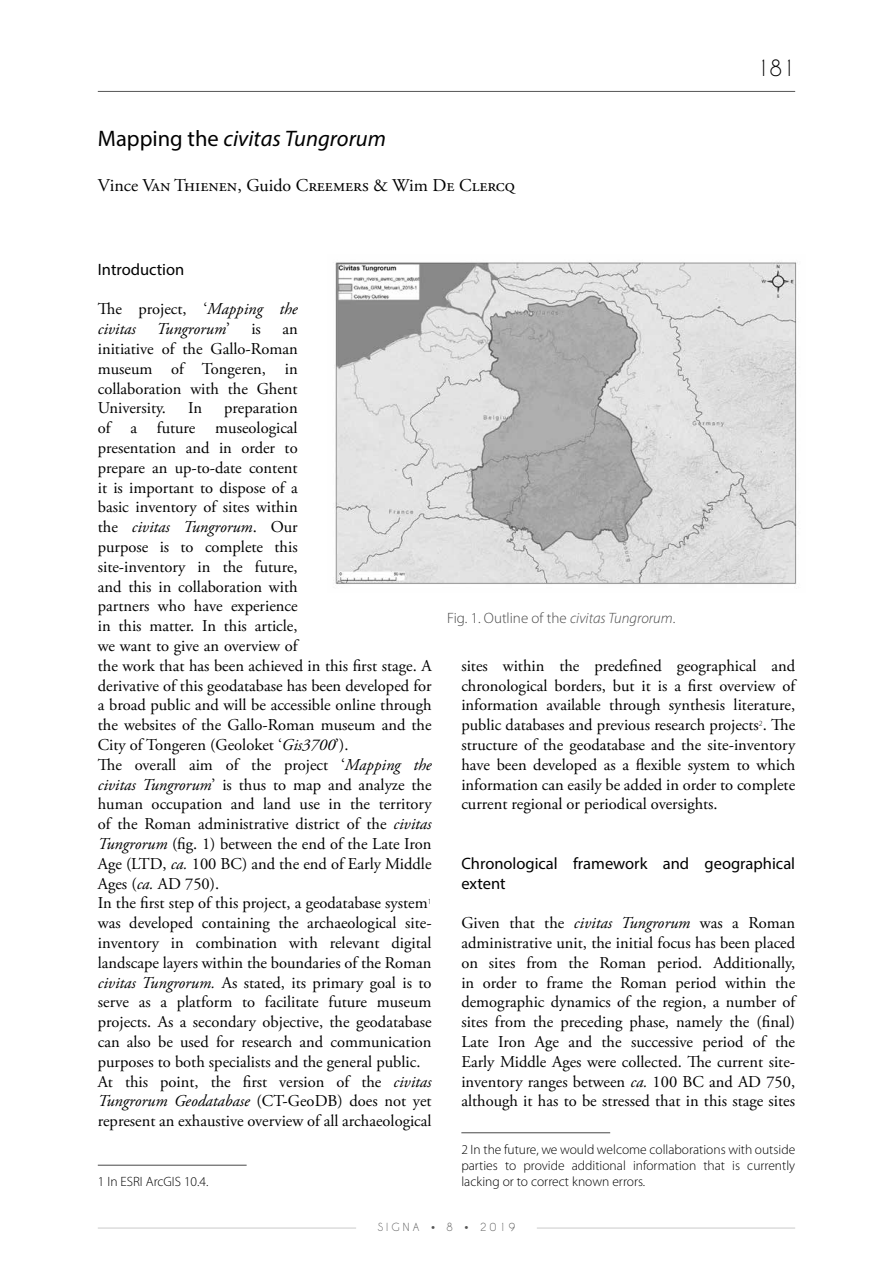
<style>
.page{position:relative;width:893px;height:1263px;background:#fff}
.page>*{position:absolute;margin:0;border:0;box-sizing:border-box;transform-origin:0 0}
.t1{font:italic 22.5px "Myriad Pro";color:#000}
.t2{font:21px "Caviar Dreams";color:#000}
.t3{font:18px "Adobe Garamond Pro";color:#000}
.t4{font:16.5px/19.8px "Adobe Garamond Pro";color:#000;text-align:justify}
.t5{font:16.5px/19.8px "Myriad Pro";color:#000}
.t6{font:italic 16.5px/19.8px "Adobe Garamond Pro";color:#000}
.t7{font:300 15px "Myriad Pro";color:#484848}
.t8{font:300 13.5px/16.2px "Myriad Pro";color:#000;text-align:justify}
.t9{font:10.5px "Caviar Dreams";letter-spacing:.3em;color:#555}
.s1{font-style:normal}
.s2{font-style:italic}
.s3{font-family:"Adobe Garamond Pro"}
</style>
<div class="page">
<hr style="left:98px;top:1165px;width:149px;height:1px;background:#484848">
<hr style="left:461px;top:1132px;width:149px;height:1px;background:#484848">
<img style="left:333px;top:261px;width:464px;height:324px">
<hr style="left:98px;top:1228px;width:258px;height:1px;background:#cbcbcb">
<hr style="left:537px;top:1228px;width:258px;height:1px;background:#cbcbcb">
<hr style="left:98px;top:91px;width:697px;height:1px;background:#555">
<h1 class="t1" style="left:98px;top:124px;width:290px"><span class="s1">Mapping the</span> civitas Tungrorum</h1>
<p class="t3" style="left:98px;top:174px;width:419px">Vince Van Thienen, Guido Creemers &amp; Wim De Clercq</p>
<p class="t2" style="left:757px;top:57px;width:40px">181</p>
<p class="t5" style="left:98px;top:259px;width:88px">Introduction</p>
<p class="t6" style="left:98px;top:300px;width:201px"><span class="s1">The project, ‘</span>Mapping the civitas Tungrorum<span class="s1">’</span></p>
<p class="t4" style="left:251px;top:320px;width:11px">is</p>
<p class="t4" style="left:98px;top:320px;width:201px;text-indent:185px">an initiative of the Gallo-Roman museum of Tongeren, in collaboration with the Ghent University.</p>
<p class="t4" style="left:188px;top:399px;width:16px">In</p>
<p class="t4" style="left:98px;top:399px;width:335px;text-align:left;text-indent:126px">preparation<br>of a future museological<br>presentation and in order to<br>prepare an up-to-date content<br>it is important to dispose of a<br>basic inventory of sites within<br>the <span class="s2">civitas Tungrorum</span>. Our<br>purpose is to complete this<br>site-inventory in the future,<br>and this in collaboration with<br>partners who have experience<br>in this matter. In this article,<br>we want to give an overview of<br>the work that has been achieved in this first stage. A derivative of this geodatabase has been developed for a broad public and will be accessible online through the websites of the Gallo-Roman museum and the City of Tongeren (Geoloket ‘<span class="s2">Gis3700</span>’).<br>The overall aim of the project ‘<span class="s2">Mapping the civitas Tungrorum</span>’ is thus to map and analyze the human occupation and land use in the territory of the Roman administrative district of the <span class="s2">civitas Tungrorum</span> (fig. 1) between the end of the Late Iron Age (LTD, <span class="s2">ca.</span> 100 BC) and the end of Early Middle Ages (<span class="s2">ca.</span> AD 750).<br>In the first step of this project, a geodatabase system<sup>1 </sup>was developed containing the archaeological site&shy;inventory in combination with relevant digital landscape layers within the boundaries of the Roman <span class="s2">civitas Tungrorum.</span> As stated, its primary goal is to serve as a platform to facilitate future museum projects. As a secondary objective, the geodatabase can also be used for research and communication purposes to both specialists and the general public.<br>At this point, the first version of the <span class="s2">civitas Tungrorum Geodatabase</span> (CT-GeoDB) does not yet represent an exhaustive overview of all archaeological</p>
<p class="t8" style="left:98px;top:1174px;width:112px">1 In ESRI ArcGIS 10.4.</p>
<p class="t7" style="left:447px;top:608px;width:229px">Fig. 1. Outline of the <span class="s2">civitas Tungrorum</span>.</p>
<p class="t4" style="left:461px;top:656px;width:337px">sites within the predefined geographical and chronological borders, but it is a first overview of information available through synthesis literature, public databases and previous research projects<sup>2</sup>. The structure of the geodatabase and the site-inventory have been developed as a flexible system to which information can easily be added in order to complete current regional or periodical oversights.</p>
<p class="t5" style="left:461px;top:853px;width:335px">Chronological framework and geographical extent</p>
<p class="t4" style="left:461px;top:914px;width:337px;text-align:left">Given that the <span class="s2">civitas Tungrorum</span> was a Roman administrative unit, the initial focus has been placed on sites from the Roman period. Additionally, in order to frame the Roman period within the demographic dynamics of the region, a number of sites from the preceding phase, namely the (final)<br>Late Iron Age and the successive period of the Early Middle Ages were collected. The current site&shy;inventory ranges between <span class="s2">ca.</span> 100 BC and AD 750, although it has to be stressed that in this stage sites</p>
<p class="t8" style="left:461px;top:1141px;width:335px">2 In the future, we would welcome collaborations with outside parties to provide additional information that is currently lacking or to correct known errors.</p>
<p class="t9" style="left:378px;top:1221px;width:139px">SIGNA <span class="s3">•</span> 8 <span class="s3">•</span> 2019</p>
</div>
